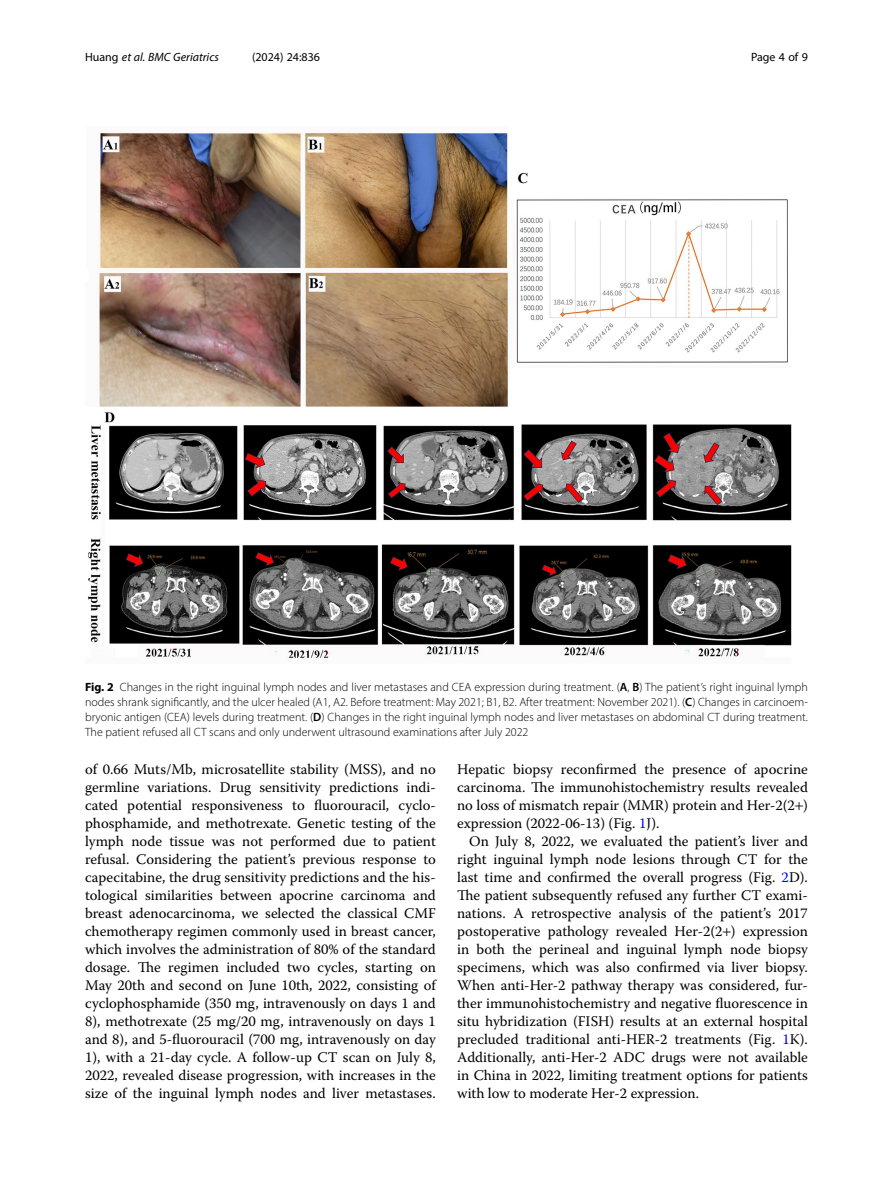
<style>
.page{position:relative;width:893px;height:1191px;background:#fff}
.page>*{position:absolute;margin:0;border:0;box-sizing:border-box;transform-origin:0 0}
.Body_Text_Indent{font:14.7px/18px "Warnock Pro";color:#000;text-align:justify}
.Figure_Caption{font:300 12px/15px "Myriad Pro";color:#000;text-align:justify}
.t1{font:italic 12px "Myriad Pro";color:#000}
.t2{font:12px "Myriad Pro";color:#000}
.s1{font-style:normal}
.s2{font-weight:700}
.s3{font-weight:600}
.s4{color:#00f}
</style>
<div class="page">
<img style="left:88px;top:132px;width:704px;height:526px">
<p class="t1" style="left:85px;top:50px;width:135px"><span class="s1">Huang</span> et al. BMC Geriatrics</p>
<p class="t2" style="left:252px;top:50px;width:70px">(2024) 24:836</p>
<p class="t2" style="left:751px;top:50px;width:58px">Page 4 of 9</p>
<p class="Figure_Caption" style="left:85px;top:679px;width:724px"><span class="s2">Fig. 2</span> Changes in the right inguinal lymph nodes and liver metastases and CEA expression during treatment. (<span class="s3">A</span>, <span class="s3">B</span>) The patient’s right inguinal lymph nodes shrank significantly, and the ulcer healed (A1, A2. Before treatment: May 2021; B1, B2. After treatment: November 2021). (<span class="s3">C</span>) Changes in carcinoem&shy;bryonic antigen (CEA) levels during treatment. (<span class="s3">D</span>) Changes in the right inguinal lymph nodes and liver metastases on abdominal CT during treatment.<br>The patient refused all CT scans and only underwent ultrasound examinations after July 2022</p>
<p class="Body_Text_Indent" style="left:85px;top:760px;width:352px">of 0.66 Muts/Mb, microsatellite stability (MSS), and no germline variations. Drug sensitivity predictions indi&shy;cated potential responsiveness to fluorouracil, cyclo&shy;phosphamide, and methotrexate. Genetic testing of the lymph node tissue was not performed due to patient refusal. Considering the patient’s previous response to capecitabine, the drug sensitivity predictions and the his&shy;tological similarities between apocrine carcinoma and breast adenocarcinoma, we selected the classical CMF chemotherapy regimen commonly used in breast cancer, which involves the administration of 80% of the standard dosage. The regimen included two cycles, starting on May 20th and second on June 10th, 2022, consisting of cyclophosphamide (350 mg, intravenously on days 1 and 8), methotrexate (25 mg/20 mg, intravenously on days 1 and 8), and 5-fluorouracil (700 mg, intravenously on day 1), with a 21-day cycle. A follow-up CT scan on July 8, 2022, revealed disease progression, with increases in the size of the inguinal lymph nodes and liver metastases.</p>
<p class="Body_Text_Indent" style="left:457px;top:760px;width:352px">Hepatic biopsy reconfirmed the presence of apocrine carcinoma. The immunohistochemistry results revealed no loss of mismatch repair (MMR) protein and Her-2(2 ) expression (2022-06-13) (Fig. <span class="s4">1</span>J).</p>
<p class="Body_Text_Indent" style="left:457px;top:832px;width:352px;text-indent:12px">On July 8, 2022, we evaluated the patient’s liver and right inguinal lymph node lesions through CT for the last time and confirmed the overall progress (Fig. <span class="s4">2</span>D).<br>The patient subsequently refused any further CT exami&shy;nations. A retrospective analysis of the patient’s 2017 postoperative pathology revealed Her-2(2 ) expression in both the perineal and inguinal lymph node biopsy specimens, which was also confirmed via liver biopsy.<br>When anti-Her-2 pathway therapy was considered, fur&shy;ther immunohistochemistry and negative fluorescence in situ hybridization (FISH) results at an external hospital precluded traditional anti-HER-2 treatments (Fig. <span class="s4">1</span>K).<br>Additionally, anti-Her-2 ADC drugs were not available in China in 2022, limiting treatment options for patients with low to moderate Her-2 expression.</p>
</div>
